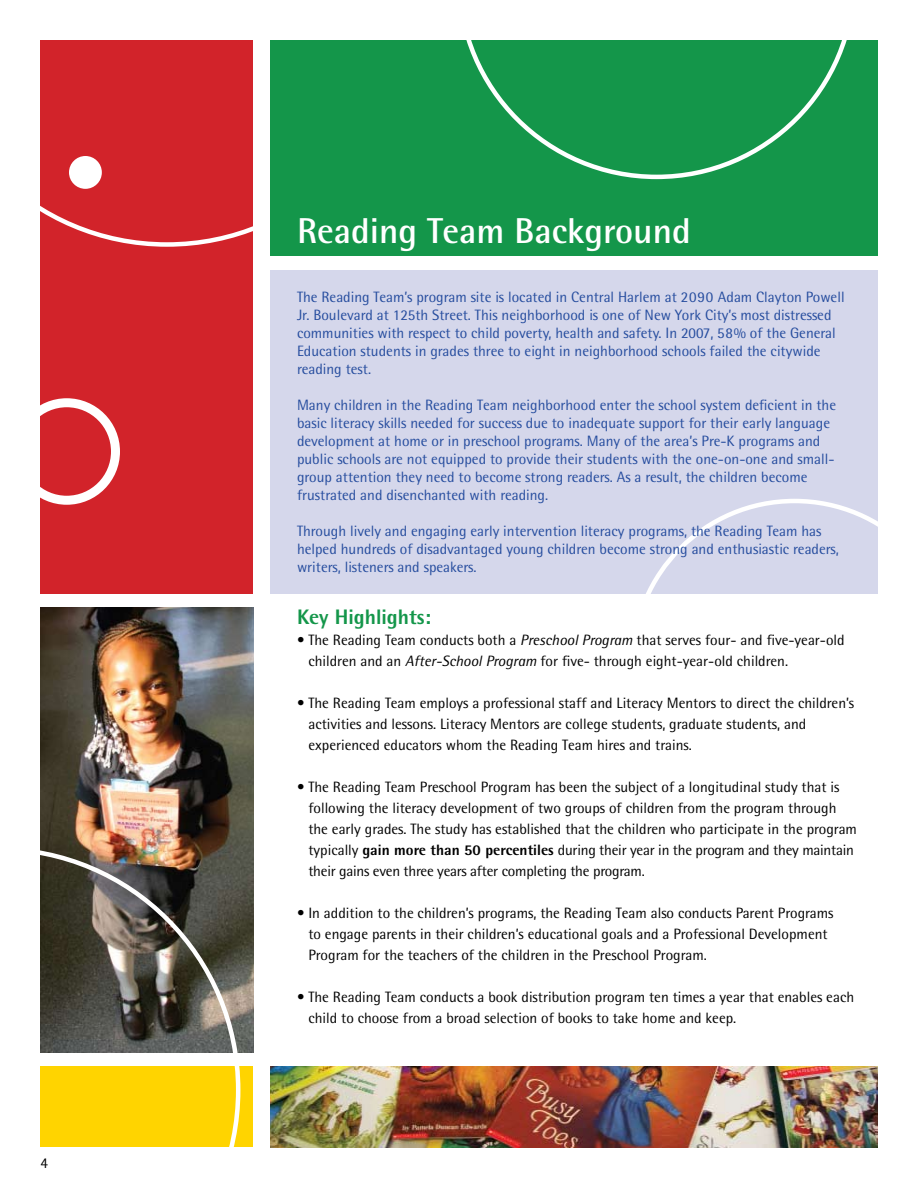
<style>
.page{position:relative;width:918px;height:1188px;background:#fff}
.page>*{position:absolute;margin:0;border:0;box-sizing:border-box;transform-origin:0 0}
.t1{font:700 36px "Rotis Semi Sans";color:#fff}
.t2{font:800 21px "Rotis Semi Sans";color:#14964a}
.t3{font:15px/21px "Rotis Semi Sans";color:#000}
.t4{font:15px/18px "Rotis Semi Sans";color:#254c9e}
.t5{font:15px "Rotis Semi Sans";color:#000}
.s1{font-style:italic}
.s2{font-weight:800}
</style>
<div class="page">
<img style="left:40px;top:608px;width:213px;height:445px">
<div style="left:270px;top:270px;width:608px;height:324px;background:#d5d7eb"></div>
<div style="left:40px;top:40px;width:213px;height:554px;background:#d2232a"></div>
<svg style="left:40px;top:156px;width:213px;height:91px"></svg>
<img style="left:270px;top:1066px;width:608px;height:82px">
<div style="left:40px;top:1066px;width:213px;height:82px;background:#ffd400"></div>
<svg style="left:646px;top:499px;width:232px;height:95px"></svg>
<svg style="left:40px;top:847px;width:200px;height:301px"></svg>
<div style="left:14px;top:398px;width:106px;height:107px;border:9px solid #fff;border-radius:50%"></div>
<div style="left:69px;top:156px;width:33px;height:33px;background:#fff;border-radius:50%"></div>
<div style="left:270px;top:40px;width:608px;height:216px;background:#14964a"></div>
<svg style="left:466px;top:40px;width:381px;height:139px"></svg>
<p class="t5" style="left:40px;top:1154px;width:9px">4</p>
<h1 class="t1" style="left:297px;top:209px;width:395px">Reading Team Background</h1>
<p class="t4" style="left:297px;top:288px;width:549px">The Reading Team’s program site is located in Central Harlem at 2090 Adam Clayton Powell Jr. Boulevard at 125th Street. This neighborhood is one of New York City’s most distressed communities with respect to child poverty, health and safety. In 2007, 58% of the General Education students in grades three to eight in neighborhood schools failed the citywide reading test.</p>
<p class="t4" style="left:297px;top:396px;width:541px">Many children in the Reading Team neighborhood enter the school system deficient in the basic literacy skills needed for success due to inadequate support for their early language development at home or in preschool programs. Many of the area’s Pre-K programs and public schools are not equipped to provide their students with the one-on-one and small&shy;group attention they need to become strong readers. As a result, the children become frustrated and disenchanted with reading.</p>
<p class="t4" style="left:297px;top:522px;width:543px">Through lively and engaging early intervention literacy programs, the Reading Team has helped hundreds of disadvantaged young children become strong and enthusiastic readers, writers, listeners and speakers.</p>
<h2 class="t2" style="left:297px;top:604px;width:135px">Key Highlights:</h2>
<p class="t3" style="left:308px;top:629px;width:538px;text-indent:-11px">• The Reading Team conducts both a <span class="s1">Preschool Program</span> that serves four- and five-year-old children and an <span class="s1">After-School Program</span> for five- through eight-year-old children.</p>
<p class="t3" style="left:308px;top:692px;width:547px;text-indent:-11px">• The Reading Team employs a professional staff and Literacy Mentors to direct the children’s activities and lessons. Literacy Mentors are college students, graduate students, and experienced educators whom the Reading Team hires and trains.</p>
<p class="t3" style="left:308px;top:776px;width:550px;text-indent:-11px">• The Reading Team Preschool Program has been the subject of a longitudinal study that is following the literacy development of two groups of children from the program through the early grades. The study has established that the children who participate in the program typically <span class="s2">gain more than 50 percentiles</span> during their year in the program and they maintain their gains even three years after completing the program.</p>
<p class="t3" style="left:308px;top:902px;width:527px;text-indent:-11px">• In addition to the children’s programs, the Reading Team also conducts Parent Programs to engage parents in their children’s educational goals and a Professional Development<br>Program for the teachers of the children in the Preschool Program.</p>
<p class="t3" style="left:308px;top:986px;width:547px;text-indent:-11px">• The Reading Team conducts a book distribution program ten times a year that enables each child to choose from a broad selection of books to take home and keep.</p>
</div>
